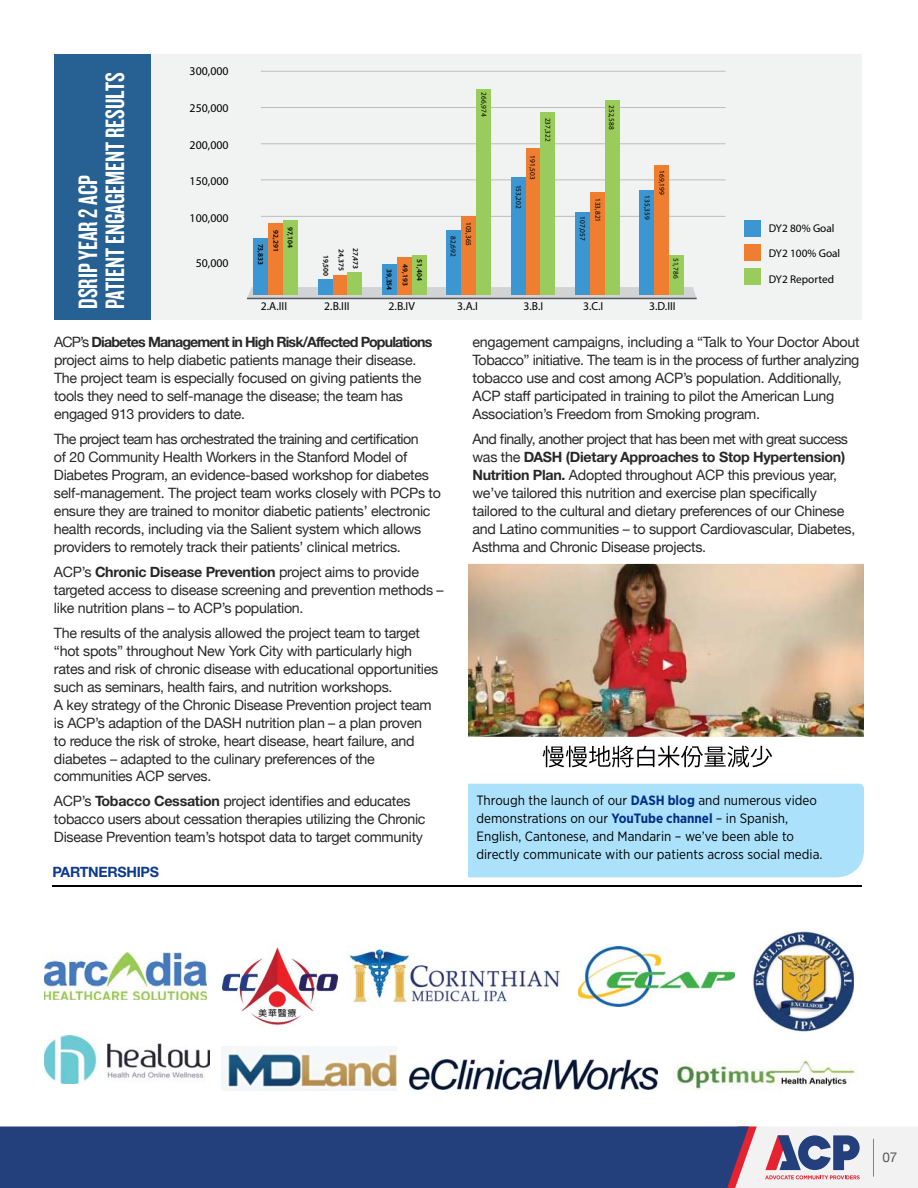
<style>
.page{position:relative;width:918px;height:1188px;background:#fff}
.page>*{position:absolute;margin:0;border:0;box-sizing:border-box;transform-origin:0 0}
.t1{font:27.6px/27.2px "Knockout HTF48 Featherweight";color:#fff}
.t2{font:14.25px/18px "Helvetica Neue";letter-spacing:-.02em;color:#282829}
.t3{font:14.25px "Helvetica Neue";letter-spacing:-.04em;color:#282829}
.t4{font:700 14.25px "Helvetica Neue CE";letter-spacing:-.06em;color:#282829}
.t5{font:700 14.25px "Helvetica Neue CE";letter-spacing:-.02em;color:#282829}
.t6{font:700 14.25px "Helvetica Neue CE";letter-spacing:-.02em;color:#0d3a8d}
.t7{font:13.5px/18px "Gotham Narrow";color:#000}
.t8{font:13.5px "Helvetica Neue";color:#58595b}
.t9{font:11.85px "Myriad Pro";color:#000}
.t10{font:11.7px "Myriad Pro";color:#000}
.t11{font:11.25px "Myriad Pro";color:#000}
.t12{font:7.35px/15.3px "Myriad Pro";color:#000}
.t13{font:600 7.35px "Myriad Pro";color:#000}
.s1{font-family:"Helvetica Neue";font-weight:400}
.s2{font-family:"Helvetica Neue CE";font-weight:700}
.s3{font-weight:700;color:#002f87}
</style>
<div class="page">
<img style="left:468px;top:564px;width:396px;height:204px">
<div style="left:468px;top:783px;width:396px;height:95px;background:#abe1fa"></div>
<img style="left:44px;top:952px;width:163px;height:48px">
<img style="left:222px;top:947px;width:115px;height:78px">
<img style="left:349px;top:948px;width:212px;height:55px">
<img style="left:221px;top:1047px;width:175px;height:44px">
<img style="left:673px;top:1059px;width:186px;height:31px">
<img style="left:409px;top:1060px;width:249px;height:29px">
<img style="left:578px;top:947px;width:156px;height:59px">
<img style="left:44px;top:1036px;width:165px;height:48px">
<hr style="left:52px;top:885px;width:810px;height:2px;background:#000">
<div style="left:54px;top:54px;width:807px;height:266px;background:#f1f2f2"></div>
<svg style="left:247px;top:287px;width:450px;height:11px;background:#cbcdce"></svg>
<hr style="left:261px;top:71px;width:465px;height:1px;background:#bcbec0">
<hr style="left:261px;top:107px;width:465px;height:1px;background:#bcbec0">
<hr style="left:261px;top:143px;width:465px;height:1px;background:#bcbec0">
<hr style="left:261px;top:179px;width:465px;height:1px;background:#bcbec0">
<hr style="left:261px;top:216px;width:465px;height:1px;background:#bcbec0">
<hr style="left:247px;top:298px;width:450px;height:1px;background:#58595b">
<div style="left:382px;top:264px;width:15px;height:31px;background:#3b96d2"></div>
<div style="left:397px;top:258px;width:15px;height:37px;background:#f07e31"></div>
<div style="left:412px;top:255px;width:15px;height:40px;background:#9acc5b"></div>
<div style="left:253px;top:238px;width:15px;height:57px;background:#3b96d2"></div>
<div style="left:268px;top:224px;width:15px;height:71px;background:#f07e31"></div>
<div style="left:283px;top:221px;width:15px;height:74px;background:#9acc5b"></div>
<div style="left:318px;top:279px;width:15px;height:16px;background:#3b96d2"></div>
<div style="left:333px;top:275px;width:15px;height:20px;background:#f07e31"></div>
<div style="left:348px;top:272px;width:14px;height:23px;background:#9acc5b"></div>
<div style="left:446px;top:230px;width:15px;height:65px;background:#3b96d2"></div>
<div style="left:461px;top:216px;width:15px;height:79px;background:#f07e31"></div>
<div style="left:476px;top:89px;width:15px;height:206px;background:#9acc5b"></div>
<div style="left:511px;top:177px;width:15px;height:118px;background:#3b96d2"></div>
<div style="left:526px;top:149px;width:14px;height:146px;background:#f07e31"></div>
<div style="left:540px;top:112px;width:15px;height:183px;background:#9acc5b"></div>
<div style="left:575px;top:212px;width:15px;height:83px;background:#3b96d2"></div>
<div style="left:590px;top:192px;width:15px;height:103px;background:#f07e31"></div>
<div style="left:605px;top:101px;width:15px;height:194px;background:#9acc5b"></div>
<div style="left:639px;top:191px;width:15px;height:104px;background:#3b96d2"></div>
<div style="left:654px;top:165px;width:15px;height:130px;background:#f07e31"></div>
<div style="left:669px;top:255px;width:15px;height:40px;background:#9acc5b"></div>
<div style="left:744px;top:221px;width:17px;height:16px;background:#3b96d2"></div>
<div style="left:744px;top:245px;width:17px;height:16px;background:#f07e31"></div>
<div style="left:744px;top:269px;width:17px;height:16px;background:#9acc5b"></div>
<div style="left:54px;top:54px;width:97px;height:266px;background:#276092"></div>
<svg style="left:543px;top:746px;width:229px;height:21px"></svg>
<img style="left:753px;top:932px;width:101px;height:101px">
<svg style="left:669px;top:1126px;width:249px;height:62px"></svg>
<div style="left:0;top:1127px;width:749px;height:61px;background:#233f7c"></div>
<hr style="left:873px;top:1139px;width:1px;height:38px;background:#808184">
<h1 class="t1" style="left:77px;top:309px;width:238px;rotate:-90deg">DSRIP YEAR 2 ACP<br>PATIENT ENGAGEMENT RESULTS</h1>
<p class="t9" style="left:190px;top:64px;width:40px">300,000</p>
<p class="t9" style="left:190px;top:101px;width:40px">250,000</p>
<p class="t9" style="left:190px;top:138px;width:40px">200,000</p>
<p class="t9" style="left:190px;top:174px;width:40px">150,000</p>
<p class="t9" style="left:190px;top:211px;width:40px">100,000</p>
<p class="t9" style="left:196px;top:255px;width:34px">50,000</p>
<p class="t13" style="left:265px;top:244px;width:23px;rotate:90deg">73,833</p>
<p class="t13" style="left:280px;top:230px;width:23px;rotate:90deg">92,291</p>
<p class="t13" style="left:295px;top:227px;width:23px;rotate:90deg">97,104</p>
<p class="t12" style="left:492px;top:92px;width:26px;rotate:90deg">266,974</p>
<p class="t13" style="left:330px;top:255px;width:23px;rotate:90deg">19,500</p>
<p class="t13" style="left:346px;top:249px;width:23px;rotate:90deg">24,375</p>
<p class="t13" style="left:360px;top:248px;width:23px;rotate:90deg">27,473</p>
<p class="t13" style="left:394px;top:269px;width:23px;rotate:90deg">39,354</p>
<p class="t13" style="left:410px;top:264px;width:23px;rotate:90deg">49,193</p>
<p class="t13" style="left:424px;top:259px;width:23px;rotate:90deg">51,404</p>
<p class="t12" style="left:461px;top:236px;width:22px;rotate:90deg">82,692</p>
<p class="t12" style="left:476px;top:222px;width:26px;rotate:90deg">103,365</p>
<p class="t12" style="left:526px;top:185px;width:26px;rotate:90deg">153,202</p>
<p class="t12" style="left:540px;top:155px;width:26px;rotate:90deg">191,503</p>
<p class="t12" style="left:556px;top:118px;width:26px;rotate:90deg">237,322</p>
<p class="t12" style="left:619px;top:105px;width:26px;rotate:90deg">252,588</p>
<p class="t12" style="left:606px;top:216px;width:26px;text-indent:-18px;rotate:90deg">133,821<br>107,057</p>
<p class="t12" style="left:655px;top:195px;width:26px;rotate:90deg">135,359</p>
<p class="t12" style="left:670px;top:170px;width:26px;rotate:90deg">169,199</p>
<p class="t12" style="left:684px;top:258px;width:22px;rotate:90deg">51,786</p>
<p class="t10" style="left:261px;top:300px;width:28px">2.A.III</p>
<p class="t10" style="left:324px;top:300px;width:27px">2.B.III</p>
<p class="t10" style="left:389px;top:300px;width:28px">2.B.IV</p>
<p class="t10" style="left:457px;top:300px;width:22px">3.A.I</p>
<p class="t10" style="left:524px;top:300px;width:21px">3.B.I</p>
<p class="t10" style="left:583px;top:300px;width:22px">3.C.I</p>
<p class="t10" style="left:649px;top:300px;width:28px">3.D.III</p>
<p class="t11" style="left:769px;top:222px;width:67px">DY2 80% Goal</p>
<p class="t11" style="left:769px;top:247px;width:73px">DY2 100% Goal</p>
<p class="t11" style="left:769px;top:272px;width:67px">DY2 Reported</p>
<p class="t4" style="left:54px;top:337px;width:380px"><span class="s1">ACP’s</span> Diabetes Management in High Risk/Affected Populations</p>
<p class="t2" style="left:54px;top:351px;width:369px">project aims to help diabetic patients manage their disease.<br>The project team is especially focused on giving patients the tools they need to self-manage the disease; the team has engaged 913 providers to date.</p>
<p class="t2" style="left:54px;top:430px;width:388px">The project team has orchestrated the training and certification<br>of 20 Community Health Workers in the Stanford Model of Diabetes Program, an evidence-based workshop for diabetes self-management. The project team works closely with PCPs to ensure they are trained to monitor diabetic patients’ electronic health records, including via the Salient system which allows providers to remotely track their patients’ clinical metrics.</p>
<p class="t2" style="left:54px;top:563px;width:391px">ACP’s <span class="s2">Chronic Disease Prevention</span> project aims to provide targeted access to disease screening and prevention methods – like nutrition plans – to ACP’s population.</p>
<p class="t2" style="left:54px;top:623px;width:386px">The results of the analysis allowed the project team to target “hot spots” throughout New York City with particularly high rates and risk of chronic disease with educational opportunities such as seminars, health fairs, and nutrition workshops.<br>A key strategy of the Chronic Disease Prevention project team is ACP’s adaption of the DASH nutrition plan – a plan proven<br>to reduce the risk of stroke, heart disease, heart failure, and diabetes – adapted to the culinary preferences of the communities ACP serves.</p>
<p class="t2" style="left:54px;top:792px;width:373px">ACP’s <span class="s2">Tobacco Cessation</span> project identifies and educates tobacco users about cessation therapies utilizing the Chronic<br>Disease Prevention team’s hotspot data to target community</p>
<p class="t6" style="left:52px;top:866px;width:108px">PARTNERSHIPS</p>
<p class="t2" style="left:472px;top:333px;width:389px">engagement campaigns, including a “Talk to Your Doctor About Tobacco” initiative. The team is in the process of further analyzing tobacco use and cost among ACP’s population. Additionally, ACP staff participated in training to pilot the American Lung Association’s Freedom from Smoking program.</p>
<p class="t3" style="left:472px;top:430px;width:377px">And finally, another project that has been met with great success</p>
<p class="t5" style="left:472px;top:452px;width:374px"><span class="s1">was the</span> DASH (Dietary Approaches to Stop Hypertension)</p>
<p class="t2" style="left:472px;top:466px;width:384px"><span class="s2">Nutrition Plan.</span> Adopted throughout ACP this previous year, we’ve tailored this nutrition and exercise plan specifically tailored to the cultural and dietary preferences of our Chinese and Latino communities – to support Cardiovascular, Diabetes, Asthma and Chronic Disease projects.</p>
<p class="t7" style="left:476px;top:793px;width:348px">Through the launch of our <span class="s3">DASH blog</span> and numerous video demonstrations on our <span class="s3">YouTube channel</span> – in Spanish, English, Cantonese, and Mandarin – we’ve been able to directly communicate with our patients across social media.</p>
<p class="t8" style="left:882px;top:1149px;width:17px">07</p>
</div>
